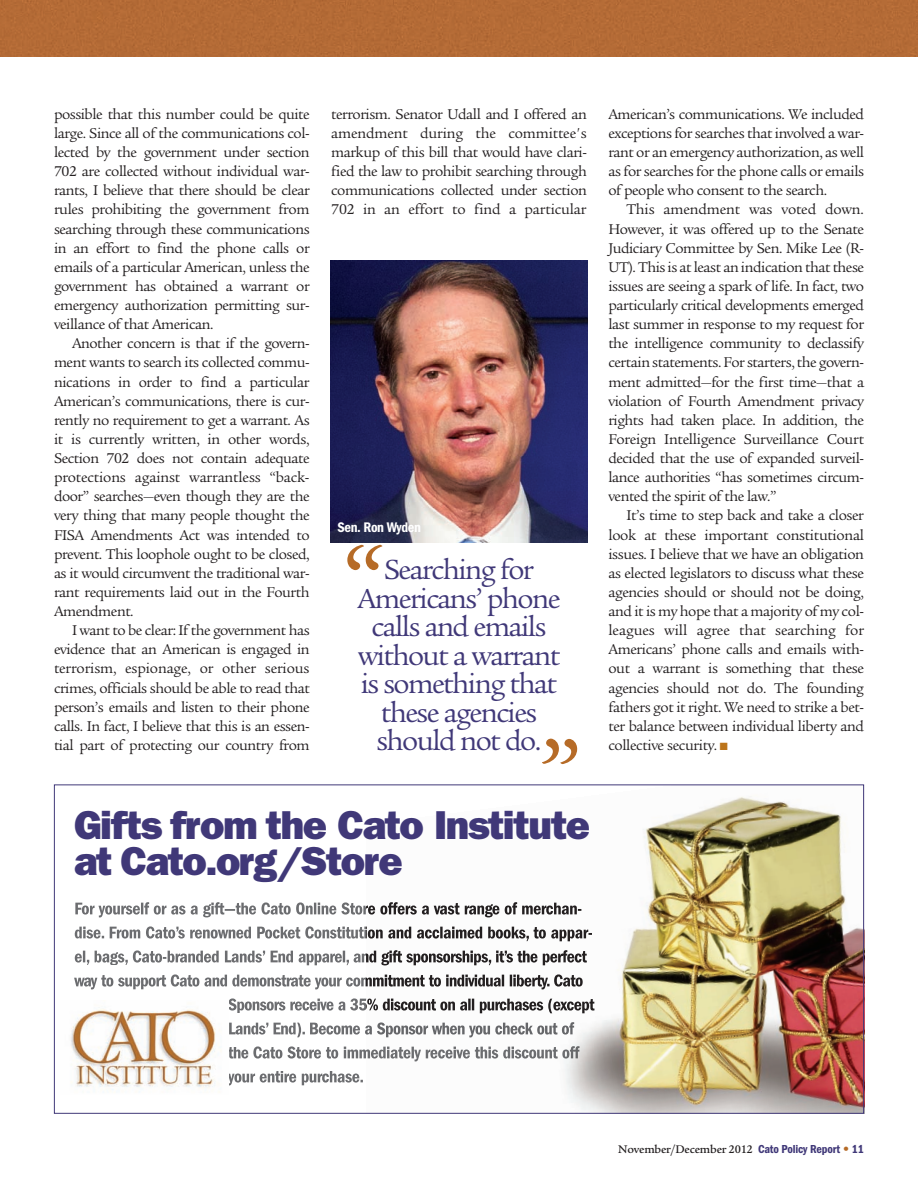
<style>
.page{position:relative;width:918px;height:1188px;background:#fff}
.page>*{position:absolute;margin:0;border:0;box-sizing:border-box;transform-origin:0 0}
.t1{font:500 90px "Legacy Serif Std";color:#b66b27}
.t2{font:800 40.5px/36px "Franklin Gothic";letter-spacing:-.035em;color:#403878}
.t3{font:30px/28.5px "Legacy Serif Std";letter-spacing:-.05em;color:#403878;text-align:center}
.t4{font:15.3px/19.2px "Legacy Serif";letter-spacing:-.03em;color:#231f20;text-align:justify}
.t5{font:600 condensed 14.4px "Franklin Gothic";letter-spacing:-.025em;color:#fff}
.t6{font:500 12px "Legacy Serif Std";letter-spacing:-.015em;color:#231f20}
.s1{color:#bc741a}
.s2{font-family:"Franklin Gothic";font-weight:600;font-stretch:condensed;color:#403878}
.s3{font-family:"Franklin Gothic Std";font-weight:400;font-stretch:condensed;color:#b66b27}
</style>
<div class="page">
<img style="left:366px;top:797px;width:496px;height:315px">
<div style="left:0;top:0;width:918px;height:57px;background:#b46b36"></div>
<img style="left:330px;top:261px;width:258px;height:281px">
<svg style="left:75px;top:902px;width:120px;height:15px"></svg>
<svg style="left:75px;top:926px;width:118px;height:13px"></svg>
<svg style="left:75px;top:950px;width:87px;height:15px"></svg>
<svg style="left:299px;top:951px;width:67px;height:14px"></svg>
<img style="left:366px;top:951px;width:23px;height:14px">
<svg style="left:74px;top:974px;width:113px;height:15px"></svg>
<img style="left:393px;top:975px;width:128px;height:12px">
<svg style="left:229px;top:998px;width:105px;height:15px"></svg>
<img style="left:500px;top:999px;width:94px;height:14px">
<svg style="left:229px;top:1023px;width:116px;height:14px"></svg>
<svg style="left:229px;top:1046px;width:141px;height:13px"></svg>
<svg style="left:229px;top:1071px;width:116px;height:14px"></svg>
<img style="left:71px;top:1009px;width:150px;height:81px">
<p class="t4" style="left:54px;top:106px;width:257px">possible that this number could be quite large. Since all of the communications col&shy;lected by the government under section 702 are collected without individual war&shy;rants, I believe that there should be clear rules prohibiting the government from searching through these communications in an effort to find the phone calls or emails of a particular American, unless the government has obtained a warrant or emergency authorization permitting sur&shy;veillance of that American.</p>
<p class="t4" style="left:54px;top:335px;width:257px;text-indent:18px">Another concern is that if the govern&shy;ment wants to search its collected commu&shy;nications in order to find a particular American’s communications, there is cur&shy;rently no requirement to get a warrant. As it is currently written, in other words, Section 702 does not contain adequate protections against warrantless “back&shy;door” searches—even though they are the very thing that many people thought the FISA Amendments Act was intended to prevent. This loophole ought to be closed, as it would circumvent the traditional war&shy;rant requirements laid out in the Fourth Amendment.</p>
<p class="t4" style="left:54px;top:622px;width:257px;text-indent:18px">I want to be clear: If the government has evidence that an American is engaged in terrorism, espionage, or other serious crimes, officials should be able to read that person’s emails and listen to their phone calls. In fact, I believe that this is an essen&shy;tial part of protecting our country from</p>
<p class="t4" style="left:331px;top:106px;width:257px">terrorism. Senator Udall and I offered an amendment during the committee's markup of this bill that would have clari&shy;fied the law to prohibit searching through communications collected under section 702 in an effort to find a particular</p>
<p class="t4" style="left:608px;top:106px;width:257px">American’s communications. We included exceptions for searches that involved a war&shy;rant or an emergency authorization, as well as for searches for the phone calls or emails of people who consent to the search.</p>
<p class="t4" style="left:608px;top:202px;width:257px;text-indent:18px">This amendment was voted down.<br>However, it was offered up to the Senate Judiciary Committee by Sen. Mike Lee (R-UT). This is at least an indication that these issues are seeing a spark of life. In fact, two particularly critical developments emerged last summer in response to my request for the intelligence community to declassify certain statements. For starters, the govern&shy;ment admitted—for the first time—that a violation of Fourth Amendment privacy rights had taken place. In addition, the Foreign Intelligence Surveillance Court decided that the use of expanded surveil&shy;lance authorities “has sometimes circum&shy;vented the spirit of the law.”</p>
<p class="t4" style="left:608px;top:508px;width:257px;text-indent:18px">It’s time to step back and take a closer look at these important constitutional issues. I believe that we have an obligation as elected legislators to discuss what these agencies should or should not be doing, and it is my hope that a majority of my col&shy;leagues will agree that searching for Americans’ phone calls and emails with&shy;out a warrant is something that these agencies should not do. The founding fathers got it right. We need to strike a bet&shy;ter balance between individual liberty and collective security. <span class="s1">■</span></p>
<p class="t5" style="left:338px;top:522px;width:85px">Sen. Ron Wyden</p>
<h1 class="t1" style="left:344px;top:543px;width:41px">“</h1>
<h3 class="t3" style="left:358px;top:558px;width:204px">Searching for<br>Americans’ phone calls and emails without a warrant is something that these agencies should not do.</h3>
<h2 class="t2" style="left:74px;top:807px;width:518px">Gifts from the Cato Institute at Cato.org/Store</h2>
<p class="t6" style="left:618px;top:1145px;width:247px">November/December 2012 <span class="s2">Cato Policy Report</span> <span class="s3">•</span> <span class="s2">11</span></p>
</div>
